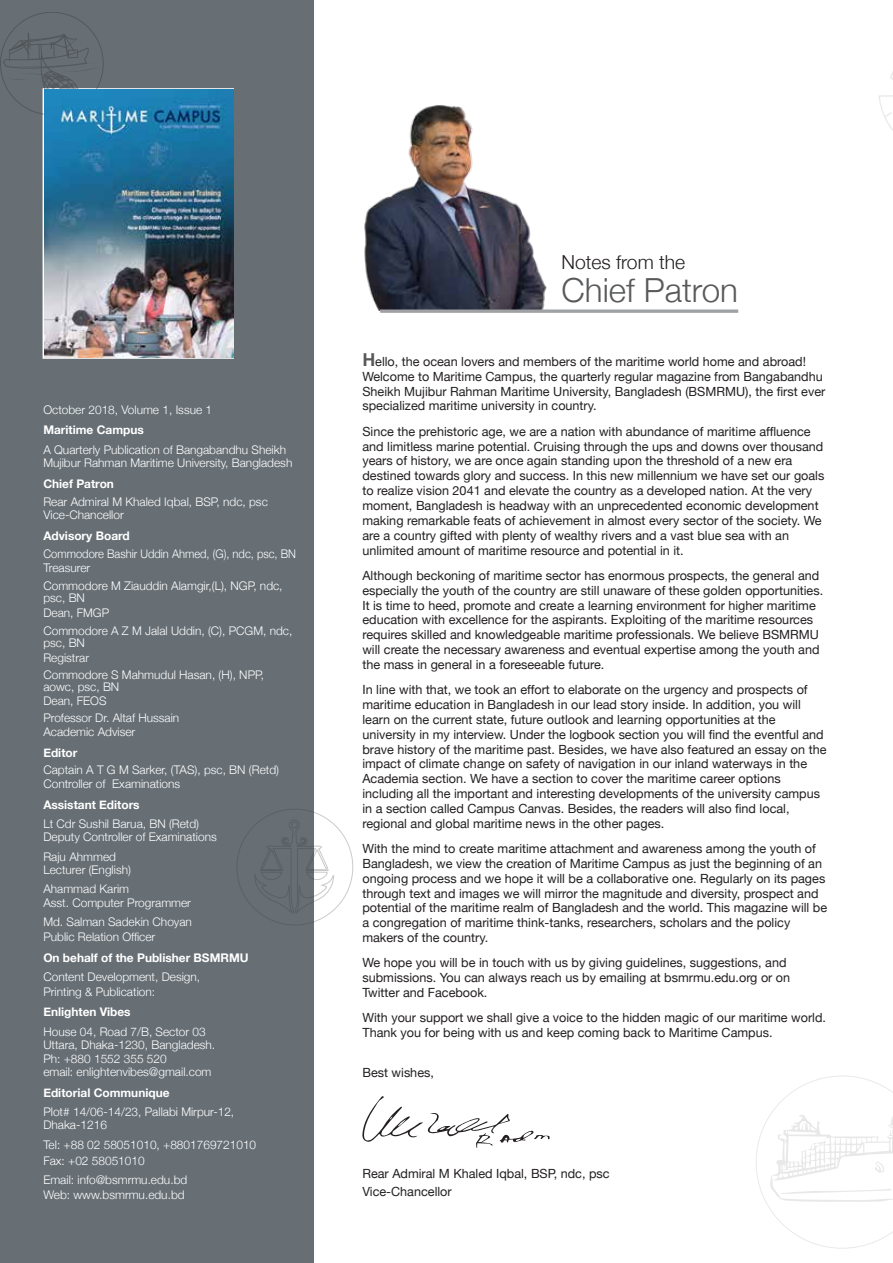
<style>
.page{position:relative;width:893px;height:1263px;background:#fff}
.page>*{position:absolute;margin:0;border:0;box-sizing:border-box;transform-origin:0 0}
.t1{font:300 33.15px "Helvetica Neue";color:#58595b}
.t2{font:300 19.35px "Helvetica Neue";color:#231f20}
.t3{font:12.6px/14.9px "Helvetica Neue";color:#231f20}
.t4{font:300 11.85px/13.4px "Helvetica Neue";color:#fff}
.t5{font:700 11.85px "Helvetica Neue";color:#fff}
.t6{font:300 11.85px/14.9px "Helvetica Neue";color:#fff;scale:.94 1}
.s1{font-family:"Helvetica";font-weight:700;font-size:17.85px;color:#58595b}
</style>
<div class="page">
<div style="left:0;top:0;width:314px;height:1263px;background:#676f75"></div>
<img style="left:364px;top:105px;width:183px;height:206px">
<svg style="left:380px;top:309px;width:358px;height:4px"></svg>
<div style="left:43px;top:88px;width:191px;height:271px;border:2px solid #fff"></div>
<svg style="left:362px;top:1096px;width:188px;height:51px"></svg>
<svg style="left:879px;top:72px;width:14px;height:59px"></svg>
<svg style="left:756px;top:1075px;width:137px;height:174px"></svg>
<svg style="left:254px;top:819px;width:81px;height:97px"></svg>
<svg style="left:2px;top:33px;width:101px;height:79px"></svg>
<img style="left:44px;top:90px;width:189px;height:267px">
<p class="t4" style="left:43px;top:402px;width:170px">October 2018, Volume 1, Issue 1</p>
<p class="t5" style="left:43px;top:421px;width:102px">Maritime Campus</p>
<p class="t4" style="left:43px;top:442px;width:251px">A Quarterly Publication of Bangabandhu Sheikh<br>Mujibur Rahman Maritime University, Bangladesh</p>
<p class="t5" style="left:43px;top:474px;width:72px">Chief Patron</p>
<p class="t4" style="left:43px;top:494px;width:226px">Rear Admiral M Khaled Iqbal, BSP, ndc, psc<br>Vice-Chancellor</p>
<p class="t5" style="left:43px;top:526px;width:88px">Advisory Board</p>
<p class="t6" style="left:43px;top:545px;width:270px">Commodore Bashir Uddin Ahmed, (G), ndc, psc, BN<br>Treasurer</p>
<p class="t4" style="left:43px;top:579px;width:241px;line-height:11.9px">Commodore M Ziauddin Alamgir,(L), NGP, ndc, psc, BN</p>
<p class="t4" style="left:43px;top:603px;width:251px;line-height:17.9px">Dean, FMGP<br>Commodore A Z M Jalal Uddin, (C), PCGM, ndc,</p>
<p class="t4" style="left:43px;top:634px;width:47px;line-height:14.9px">psc, BN<br>Registrar</p>
<p class="t4" style="left:43px;top:668px;width:222px;line-height:11.9px">Commodore S Mahmudul Hasan, (H), NPP, aowc, psc, BN</p>
<p class="t4" style="left:43px;top:691px;width:137px;line-height:17.9px">Dean, FEOS<br>Professor Dr. Altaf Hussain</p>
<p class="t4" style="left:43px;top:724px;width:93px">Academic Adviser</p>
<p class="t5" style="left:43px;top:743px;width:36px">Editor</p>
<p class="t4" style="left:43px;top:763px;width:237px">Captain A T G M Sarker, (TAS), psc, BN (Retd)<br>Controller of Examinations</p>
<p class="t5" style="left:43px;top:795px;width:98px">Assistant Editors</p>
<p class="t4" style="left:43px;top:816px;width:175px">Lt Cdr Sushil Barua, BN (Retd)<br>Deputy Controller of Examinations</p>
<p class="t4" style="left:43px;top:849px;width:89px">Raju Ahmmed<br>Lecturer (English)</p>
<p class="t4" style="left:43px;top:881px;width:149px">Ahammad Karim<br>Asst. Computer Programmer</p>
<p class="t4" style="left:43px;top:913px;width:150px;line-height:14.9px">Md. Salman Sadekin Choyan<br>Public Relation Officer</p>
<p class="t5" style="left:43px;top:948px;width:207px">On behalf of the Publisher BSMRMU</p>
<p class="t4" style="left:43px;top:968px;width:158px;line-height:14.9px">Content Development, Design,<br>Printing &amp; Publication:</p>
<p class="t5" style="left:43px;top:1003px;width:89px">Enlighten Vibes</p>
<p class="t4" style="left:43px;top:1024px;width:173px">House 04, Road 7/B, Sector 03<br>Uttara, Dhaka-1230, Bangladesh.<br>Ph: +880 1552 355 520<br>email: enlightenvibes@gmail.com</p>
<p class="t5" style="left:43px;top:1083px;width:128px">Editorial Communique</p>
<p class="t4" style="left:43px;top:1104px;width:192px">Plot# 14/06-14/23, Pallabi Mirpur-12,<br>Dhaka-1216</p>
<p class="t4" style="left:43px;top:1135px;width:214px;line-height:16.4px">Tel: +88 02 58051010, +8801769721010<br>Fax: +02 58051010</p>
<p class="t4" style="left:43px;top:1172px;width:145px;line-height:14.9px">Email: info@bsmrmu.edu.bd<br>Web: www.bsmrmu.edu.bd</p>
<h2 class="t2" style="left:561px;top:246px;width:125px">Notes from the</h2>
<h1 class="t1" style="left:561px;top:263px;width:178px">Chief Patron</h1>
<p class="t3" style="left:362px;top:355px;width:464px"><span class="s1">H</span>ello, the ocean lovers and members of the maritime world home and abroad!<br>Welcome to Maritime Campus, the quarterly regular magazine from Bangabandhu Sheikh Mujibur Rahman Maritime University, Bangladesh (BSMRMU), the first ever specialized maritime university in country.</p>
<p class="t3" style="left:362px;top:424px;width:463px">Since the prehistoric age, we are a nation with abundance of maritime affluence and limitless marine potential. Cruising through the ups and downs over thousand years of history, we are once again standing upon the threshold of a new era destined towards glory and success. In this new millennium we have set our goals to realize vision 2041 and elevate the country as a developed nation. At the very moment, Bangladesh is headway with an unprecedented economic development making remarkable feats of achievement in almost every sector of the society. We are a country gifted with plenty of wealthy rivers and a vast blue sea with an unlimited amount of maritime resource and potential in it.</p>
<p class="t3" style="left:362px;top:569px;width:462px">Although beckoning of maritime sector has enormous prospects, the general and especially the youth of the country are still unaware of these golden opportunities.<br>It is time to heed, promote and create a learning environment for higher maritime education with excellence for the aspirants. Exploiting of the maritime resources requires skilled and knowledgeable maritime professionals. We believe BSMRMU will create the necessary awareness and eventual expertise among the youth and the mass in general in a foreseeable future.</p>
<p class="t3" style="left:362px;top:683px;width:466px">In line with that, we took an effort to elaborate on the urgency and prospects of maritime education in Bangladesh in our lead story inside. In addition, you will learn on the current state, future outlook and learning opportunities at the university in my interview. Under the logbook section you will find the eventful and brave history of the maritime past. Besides, we have also featured an essay on the impact of climate change on safety of navigation in our inland waterways in the Academia section. We have a section to cover the maritime career options including all the important and interesting developments of the university campus in a section called Campus Canvas. Besides, the readers will also find local, regional and global maritime news in the other pages.</p>
<p class="t3" style="left:362px;top:842px;width:466px">With the mind to create maritime attachment and awareness among the youth of Bangladesh, we view the creation of Maritime Campus as just the beginning of an ongoing process and we hope it will be a collaborative one. Regularly on its pages through text and images we will mirror the magnitude and diversity, prospect and potential of the maritime realm of Bangladesh and the world. This magazine will be a congregation of maritime think-tanks, researchers, scholars and the policy makers of the country.</p>
<p class="t3" style="left:362px;top:956px;width:429px">We hope you will be in touch with us by giving guidelines, suggestions, and submissions. You can always reach us by emailing at bsmrmu.edu.org or on<br>Twitter and Facebook.</p>
<p class="t3" style="left:362px;top:1011px;width:465px">With your support we shall give a voice to the hidden magic of our maritime world.<br>Thank you for being with us and keep coming back to Maritime Campus.</p>
<p class="t3" style="left:362px;top:1066px;width:73px">Best wishes,</p>
<p class="t3" style="left:362px;top:1165px;width:249px;line-height:17.9px">Rear Admiral M Khaled Iqbal, BSP, ndc, psc<br>Vice-Chancellor</p>
</div>
